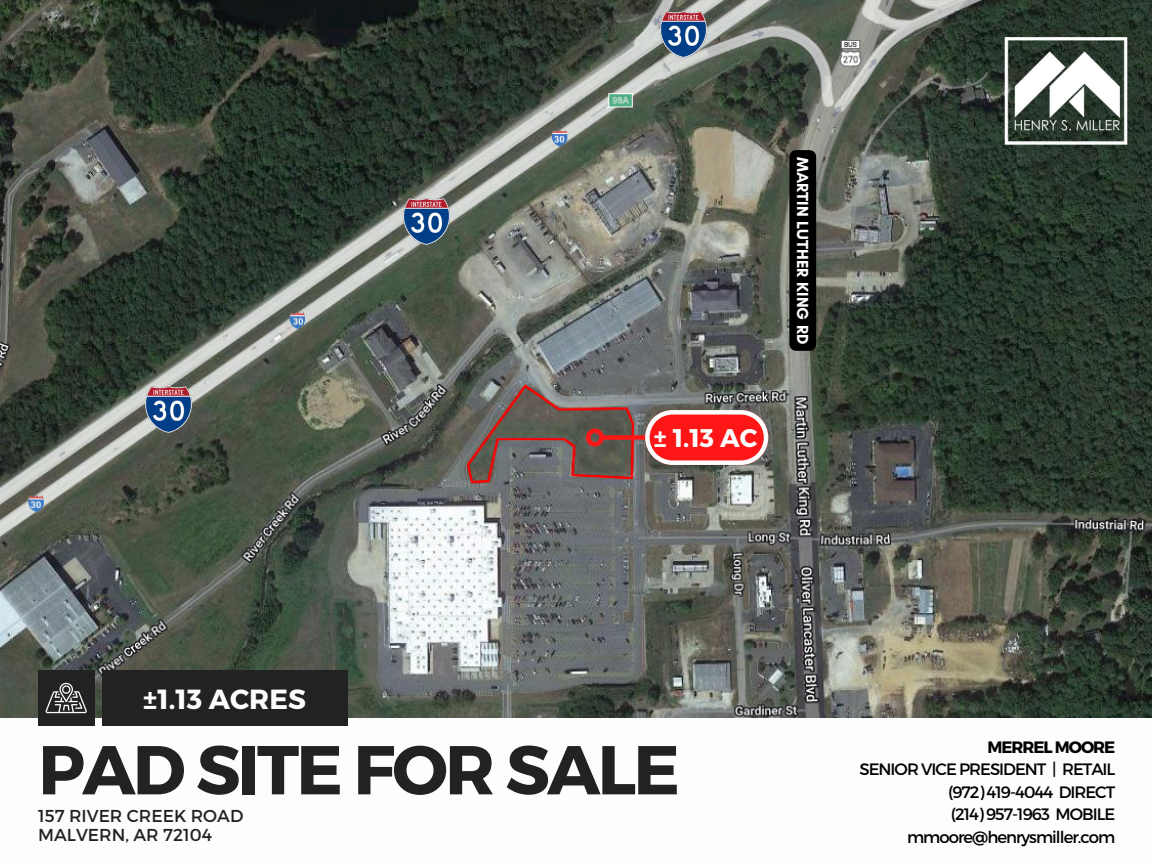
<style>
.page{position:relative;width:1152px;height:864px;background:#fff}
.page>*{position:absolute;margin:0;border:0;box-sizing:border-box;transform-origin:0 0}
.t1{font:700 69px "Montserrat";letter-spacing:-.04em;color:#222}
.t2{font:700 27.75px "Montserrat";color:#fdfdfd}
.t3{font:700 25.5px "Montserrat";color:#fdfdfd}
.t4{font:17.25px "Montserrat";color:#222}
.t5{font:16.5px/22.5px "Montserrat";letter-spacing:-.06em;color:#000;text-align:right}
.t6{font:700 16.5px "Montserrat";letter-spacing:-.06em;color:#000}
.t7{font:700 16.35px "Glacial Indifference";letter-spacing:.01em;color:#fff}
</style>
<div class="page">
<img style="left:0;top:0;width:1152px;height:718px">
<div style="left:102px;top:670px;width:245px;height:56px;background:#222"></div>
<div style="left:38px;top:670px;width:56px;height:56px;background:#222"></div>
<svg style="left:45px;top:683px;width:42px;height:30px"></svg>
<div style="left:603px;top:435px;width:136px;height:5px;background:#ff1616"></div>
<div style="left:586px;top:429px;width:18px;height:18px;border:4px solid #ff1616;border-radius:50%"></div>
<svg style="left:645px;top:410px;width:123px;height:55px"></svg>
<img style="left:146px;top:386px;width:46px;height:47px">
<img style="left:403px;top:199px;width:46px;height:46px">
<img style="left:660px;top:11px;width:47px;height:46px">
<img style="left:1001px;top:27px;width:130px;height:130px">
<div style="left:789px;top:150px;width:27px;height:201px;background:#000"></div>
<p class="t3" style="left:654px;top:422px;width:105px">± 1.13 AC</p>
<p class="t7" style="left:813px;top:157px;width:189px;rotate:90deg">MARTIN LUTHER KING RD</p>
<p class="t2" style="left:143px;top:681px;width:164px">±1.13 ACRES</p>
<p class="t1" style="left:38px;top:725px;width:643px">PAD SITE FOR SALE</p>
<h2 class="t4" style="left:38px;top:805px;width:207px">157 RIVER CREEK ROAD</h2>
<h1 class="t4" style="left:38px;top:824px;width:175px">MALVERN, AR 72104</h1>
<p class="t6" style="left:987px;top:736px;width:129px">MERREL MOORE</p>
<p class="t5" style="left:859px;top:757px;width:257px">SENIOR VICE PRESIDENT | RETAIL (972) 419-4044 DIRECT<br>(214) 957-1963 MOBILE mmoore@henrysmiller.com</p>
</div>
